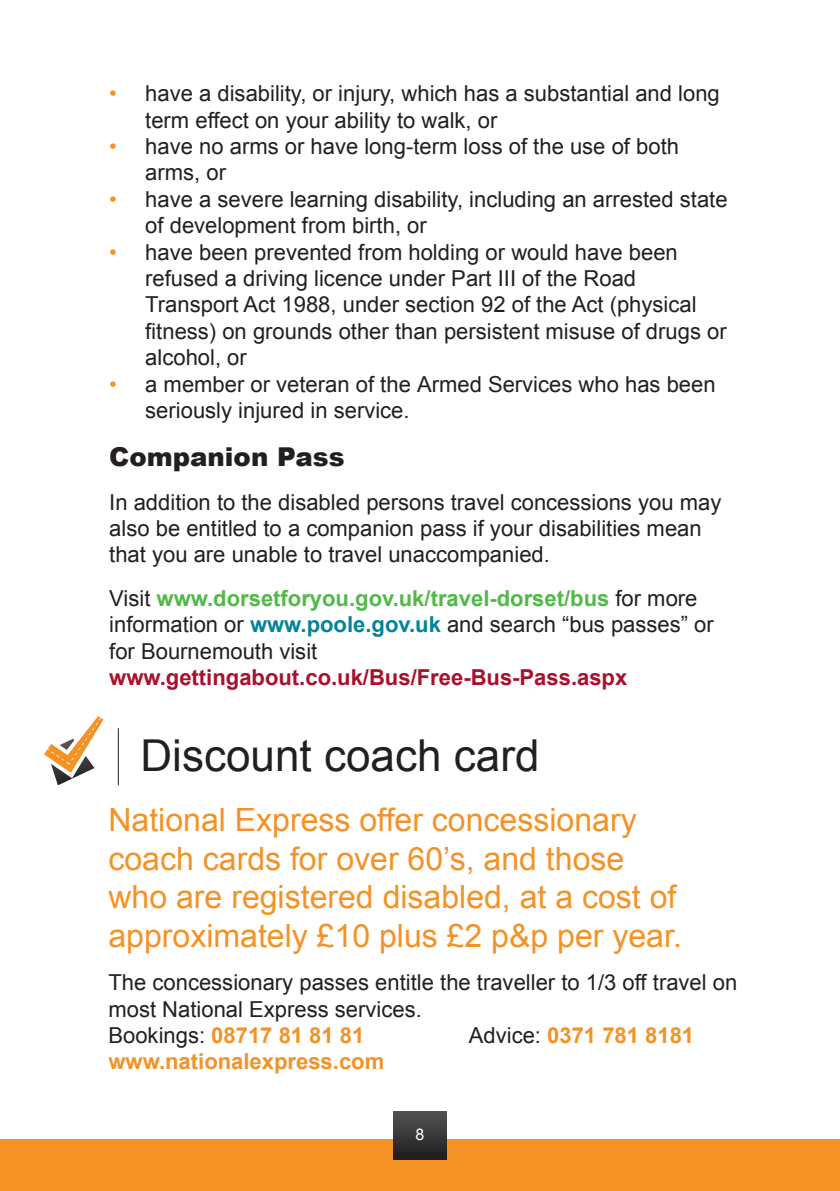
<style>
.page{position:relative;width:840px;height:1191px;background:#fff}
.page>*{position:absolute;margin:0;border:0;box-sizing:border-box;transform-origin:0 0}
.t1{font:44px "Arial";color:#231f20}
.t2{font:32px/38.4px "Arial";color:#f49225}
.t3{font:900 26px "Arial";color:#231f20}
.t4{font:22px/26.4px "Arial";color:#231f20}
.t5{font:700 22px "Arial";color:#f49225}
.t6{font:16px "Arial";color:#fff}
.s1{color:#f49225}
.s2{font-weight:700;color:#51b948}
.s3{font-weight:700;color:#00849a}
.s4{font-weight:700;color:#aa0f2b}
.s5{font-weight:400;color:#231f20}
</style>
<div class="page">
<div style="left:0;top:1140px;width:839px;height:51px;background:#f49225"></div>
<div style="left:393px;top:1111px;width:53px;height:48px;background:linear-gradient(to bottom,#525455,#211d1e)"></div>
<svg style="left:44px;top:716px;width:59px;height:69px"></svg>
<hr style="left:118px;top:728px;width:1px;height:57px;background:#231f20">
<p class="t4" style="left:109px;top:80px;width:611px"><span class="s1">•</span> have a disability, or injury, which has a substantial and long</p>
<p class="t4" style="left:145px;top:106px;width:353px">term effect on your ability to walk, or</p>
<p class="t4" style="left:145px;top:133px;width:535px;text-indent:-36px"><span class="s1">•</span> have no arms or have long-term loss of the use of both arms, or</p>
<p class="t4" style="left:109px;top:186px;width:619px"><span class="s1">•</span> have a severe learning disability, including an arrested state</p>
<p class="t4" style="left:145px;top:212px;width:283px">of development from birth, or</p>
<p class="t4" style="left:109px;top:238px;width:569px"><span class="s1">•</span> have been prevented from holding or would have been</p>
<p class="t4" style="left:145px;top:265px;width:582px">refused a driving licence under Part III of the Road Transport Act 1988, under section 92 of the Act (physical fitness) on grounds other than persistent misuse of drugs or alcohol, or</p>
<p class="t4" style="left:145px;top:370px;width:571px;text-indent:-36px"><span class="s1">•</span> a member or veteran of the Armed Services who has been seriously injured in service.</p>
<p class="t3" style="left:109px;top:438px;width:237px">Companion Pass</p>
<p class="t4" style="left:109px;top:488px;width:613px">In addition to the disabled persons travel concessions you may also be entitled to a companion pass if your disabilities mean that you are unable to travel unaccompanied.</p>
<p class="t4" style="left:109px;top:585px;width:605px">Visit <span class="s2">www.dorsetforyou.gov.uk/travel-dorset/bus</span> for more information or <span class="s3">www.poole.gov.uk</span> and search “bus passes” or for Bournemouth visit <span class="s4">www.gettingabout.co.uk/Bus/Free-Bus-Pass.aspx</span></p>
<p class="t1" style="left:140px;top:725px;width:400px">Discount coach card</p>
<p class="t2" style="left:108px;top:801px;width:574px">National Express offer concessionary coach cards for over 60’s, and those who are registered disabled, at a cost of approximately £10 plus £2 p&amp;p per year.</p>
<p class="t4" style="left:108px;top:969px;width:630px">The concessionary passes entitle the traveller to 1/3 off travel on most National Express services.</p>
<p class="t5" style="left:108px;top:1019px;width:257px"><span class="s5">Bookings:</span> 08717 81 81 81</p>
<p class="t5" style="left:468px;top:1019px;width:227px"><span class="s5">Advice:</span> 0371 781 8181</p>
<p class="t5" style="left:108px;top:1046px;width:277px">www.nationalexpress.com</p>
<p class="t6" style="left:415px;top:1123px;width:10px">8</p>
</div>
